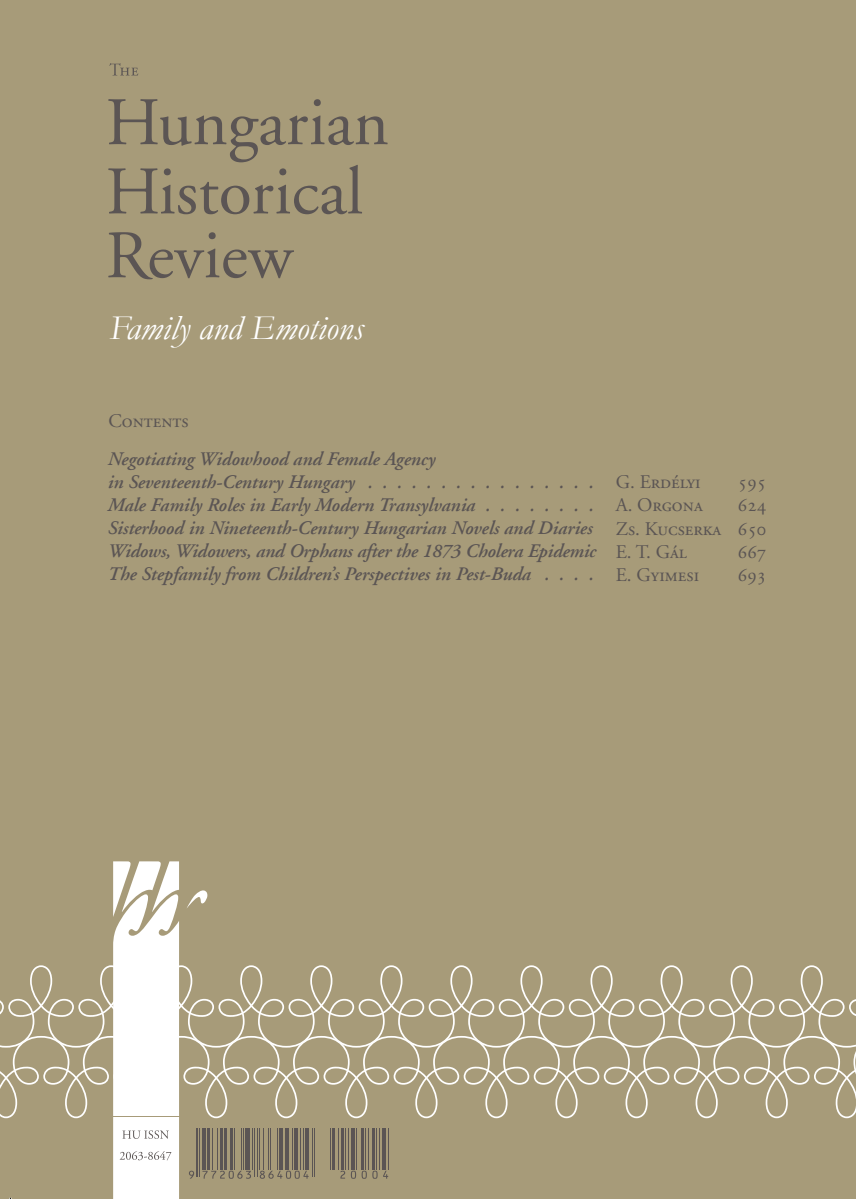
<style>
.page{position:relative;width:856px;height:1199px;background:#fff}
.page>*{position:absolute;margin:0;border:0;box-sizing:border-box;transform-origin:0 0}
.t1{font:italic 35px "Garamond";color:#fff}
.t2{font:italic 600 19.25px/23.1px "Adobe Garamond LT";color:#5b5554}
.t3{font:19.25px/23.3px "Adobe Garamond Pro";color:#5b5554;text-align:justify}
</style>
<div class="page">
<div style="left:0;top:0;width:856px;height:1198px;background:#a79b79"></div>
<svg style="left:0;top:1047px;width:856px;height:70px"></svg>
<svg style="left:0;top:965px;width:856px;height:82px"></svg>
<svg style="left:108px;top:99px;width:279px;height:115px"></svg>
<svg style="left:108px;top:232px;width:186px;height:47px"></svg>
<svg style="left:109px;top:63px;width:29px;height:12px"></svg>
<svg style="left:187px;top:890px;width:20px;height:18px"></svg>
<hr style="left:113px;top:1115px;width:67px;height:1px;background:#a79b79">
<svg style="left:113px;top:861px;width:66px;height:337px;background:#f6f6f3"></svg>
<hr style="left:197px;top:1127px;width:1px;height:49px;background:#5b5554">
<hr style="left:199px;top:1127px;width:1px;height:49px;background:#5b5554">
<hr style="left:202px;top:1127px;width:3px;height:42px;background:#5b5554">
<hr style="left:207px;top:1127px;width:2px;height:42px;background:#5b5554">
<hr style="left:212px;top:1127px;width:1px;height:42px;background:#5b5554">
<hr style="left:217px;top:1127px;width:1px;height:42px;background:#5b5554">
<hr style="left:221px;top:1127px;width:2px;height:42px;background:#5b5554">
<hr style="left:224px;top:1127px;width:2px;height:42px;background:#5b5554">
<hr style="left:230px;top:1127px;width:3px;height:42px;background:#5b5554">
<hr style="left:234px;top:1127px;width:1px;height:42px;background:#5b5554">
<hr style="left:240px;top:1127px;width:1px;height:42px;background:#5b5554">
<hr style="left:243px;top:1127px;width:1px;height:42px;background:#5b5554">
<div style="left:245px;top:1127px;width:5px;height:42px;background:#5b5554"></div>
<hr style="left:252px;top:1127px;width:1px;height:42px;background:#5b5554">
<hr style="left:254px;top:1127px;width:1px;height:49px;background:#5b5554">
<hr style="left:257px;top:1127px;width:1px;height:49px;background:#5b5554">
<hr style="left:259px;top:1127px;width:1px;height:42px;background:#5b5554">
<hr style="left:263px;top:1127px;width:1px;height:42px;background:#5b5554">
<hr style="left:268px;top:1127px;width:1px;height:42px;background:#5b5554">
<hr style="left:270px;top:1127px;width:1px;height:42px;background:#5b5554">
<hr style="left:277px;top:1127px;width:1px;height:42px;background:#5b5554">
<hr style="left:279px;top:1127px;width:3px;height:42px;background:#5b5554">
<hr style="left:285px;top:1127px;width:4px;height:42px;background:#5b5554">
<hr style="left:292px;top:1127px;width:1px;height:42px;background:#5b5554">
<hr style="left:294px;top:1127px;width:3px;height:42px;background:#5b5554">
<hr style="left:300px;top:1127px;width:1px;height:42px;background:#5b5554">
<hr style="left:303px;top:1127px;width:1px;height:42px;background:#5b5554">
<hr style="left:305px;top:1127px;width:4px;height:42px;background:#5b5554">
<hr style="left:311px;top:1127px;width:1px;height:49px;background:#5b5554">
<hr style="left:314px;top:1127px;width:1px;height:49px;background:#5b5554">
<hr style="left:330px;top:1127px;width:1px;height:42px;background:#5b5554">
<hr style="left:333px;top:1127px;width:2px;height:42px;background:#5b5554">
<hr style="left:338px;top:1127px;width:1px;height:42px;background:#5b5554">
<hr style="left:341px;top:1127px;width:3px;height:42px;background:#5b5554">
<hr style="left:345px;top:1127px;width:1px;height:42px;background:#5b5554">
<hr style="left:348px;top:1127px;width:1px;height:42px;background:#5b5554">
<hr style="left:351px;top:1127px;width:4px;height:42px;background:#5b5554">
<hr style="left:356px;top:1127px;width:1px;height:42px;background:#5b5554">
<hr style="left:361px;top:1127px;width:2px;height:42px;background:#5b5554">
<hr style="left:365px;top:1127px;width:1px;height:42px;background:#5b5554">
<hr style="left:368px;top:1127px;width:1px;height:42px;background:#5b5554">
<hr style="left:372px;top:1127px;width:3px;height:42px;background:#5b5554">
<hr style="left:376px;top:1127px;width:1px;height:42px;background:#5b5554">
<hr style="left:379px;top:1127px;width:1px;height:42px;background:#5b5554">
<hr style="left:382px;top:1127px;width:4px;height:42px;background:#5b5554">
<hr style="left:387px;top:1127px;width:1px;height:42px;background:#5b5554">
<svg style="left:189px;top:1170px;width:5px;height:8px"></svg>
<svg style="left:202px;top:1170px;width:49px;height:8px"></svg>
<svg style="left:260px;top:1170px;width:48px;height:8px"></svg>
<svg style="left:383px;top:1170px;width:5px;height:8px"></svg>
<svg style="left:351px;top:1170px;width:26px;height:8px"></svg>
<svg style="left:340px;top:1170px;width:5px;height:8px"></svg>
<h1 class="t1" style="left:110px;top:304px;width:255px">Family and Emotions</h1>
<p class="t3" style="left:108px;top:410px;width:82px">Contents</p>
<p class="t2" style="left:108px;top:447px;width:490px">Negotiating Widowhood and Female Agency<br>in Seventeenth-Century Hungary<br>Male Family Roles in Early Modern Transylvania<br>Sisterhood in Nineteenth-Century Hungarian Novels and Diaries Widows, Widowers, and Orphans after the 1873 Cholera Epidemic The Stepfamily from Children’s Perspectives in Pest-Buda</p>
<p class="t3" style="left:615px;top:471px;width:87px">G. Erdélyi</p>
<p class="t3" style="left:738px;top:471px;width:30px">595</p>
<p class="t3" style="left:615px;top:494px;width:89px">A. Orgona</p>
<p class="t3" style="left:615px;top:494px;width:152px;text-indent:122px">624<br>Zs. Kucserka 650<br>E. T. Gál</p>
<p class="t3" style="left:738px;top:541px;width:30px">667</p>
<p class="t3" style="left:615px;top:564px;width:85px">E. Gyimesi</p>
<p class="t3" style="left:738px;top:564px;width:30px">693</p>
</div>
